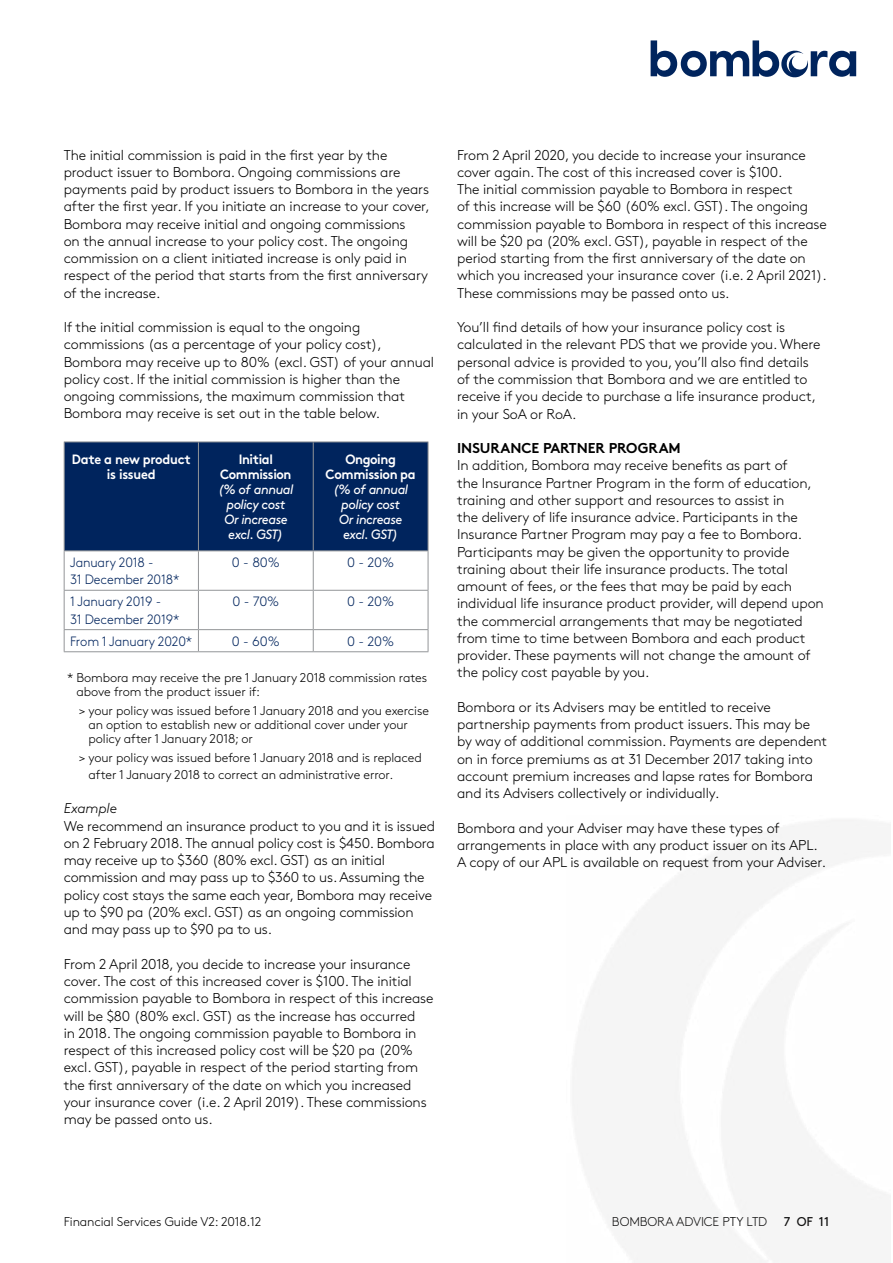
<style>
.page{position:relative;width:893px;height:1263px;background:#fff}
.page>*{position:absolute;margin:0;border:0;box-sizing:border-box;transform-origin:0 0}
.t1{font:300 14.25px/17.2px "Brown";letter-spacing:-.01em;color:#000}
.t2{font:700 14.25px "Brown";letter-spacing:-.005em;color:#000}
.t3{font:italic 300 14.25px "Brown";letter-spacing:-.01em;color:#000}
.t4{font:italic 13.5px/15px "Brown";letter-spacing:-.035em;color:#fff;text-align:center;scale:.95 1}
.t5{font:300 13.5px/17.2px "Brown";letter-spacing:-.01em;color:#00245d;scale:.96 1}
.t6{font:700 13.5px/15px "Brown";letter-spacing:-.03em;color:#fff;text-align:center;scale:.95 1}
.t7{font:300 13.5px "Brown";letter-spacing:-.01em;color:#00245d}
.t8{font:700 13.5px/15px "Brown";letter-spacing:-.03em;color:#fff;text-align:center;scale:.94 1}
.t9{font:300 12.75px/14.2px "Brown";letter-spacing:-.01em;color:#000}
.t10{font:12.75px "Brown";color:#000}
</style>
<div class="page">
<svg style="left:651px;top:40px;width:205px;height:38px"></svg>
<div style="left:65px;top:443px;width:363px;height:107px;background:#00245d"></div>
<hr style="left:313px;top:629px;width:115px;height:1px;background:#939598">
<svg style="left:428px;top:630px;width:1px;height:21px"></svg>
<hr style="left:313px;top:651px;width:115px;height:1px;background:#939598">
<hr style="left:64px;top:629px;width:134px;height:1px;background:#939598">
<svg style="left:64px;top:630px;width:1px;height:21px"></svg>
<hr style="left:64px;top:651px;width:134px;height:1px;background:#939598">
<hr style="left:198px;top:442px;width:1px;height:108px;background:#939598">
<hr style="left:313px;top:442px;width:1px;height:108px;background:#939598">
<hr style="left:198px;top:551px;width:1px;height:39px;background:#939598">
<hr style="left:313px;top:551px;width:1px;height:39px;background:#939598">
<hr style="left:198px;top:591px;width:1px;height:38px;background:#939598">
<hr style="left:313px;top:591px;width:1px;height:38px;background:#939598">
<hr style="left:198px;top:629px;width:115px;height:1px;background:#939598">
<svg style="left:198px;top:630px;width:1px;height:21px"></svg>
<svg style="left:313px;top:630px;width:1px;height:21px"></svg>
<hr style="left:198px;top:651px;width:115px;height:1px;background:#939598">
<hr style="left:64px;top:442px;width:134px;height:1px;background:#939598">
<hr style="left:64px;top:442px;width:1px;height:108px;background:#939598">
<hr style="left:198px;top:442px;width:115px;height:1px;background:#939598">
<hr style="left:313px;top:442px;width:115px;height:1px;background:#939598">
<hr style="left:428px;top:442px;width:1px;height:108px;background:#939598">
<hr style="left:64px;top:550px;width:134px;height:1px;background:#939598">
<hr style="left:64px;top:551px;width:1px;height:39px;background:#939598">
<hr style="left:198px;top:550px;width:115px;height:1px;background:#939598">
<hr style="left:313px;top:550px;width:115px;height:1px;background:#939598">
<hr style="left:428px;top:551px;width:1px;height:39px;background:#939598">
<hr style="left:64px;top:590px;width:134px;height:1px;background:#939598">
<hr style="left:64px;top:591px;width:1px;height:38px;background:#939598">
<hr style="left:198px;top:590px;width:115px;height:1px;background:#939598">
<hr style="left:313px;top:590px;width:115px;height:1px;background:#939598">
<hr style="left:428px;top:591px;width:1px;height:38px;background:#939598">
<p class="t1" style="left:64px;top:145px;width:368px">The initial commission is paid in the first year by the product issuer to Bombora. Ongoing commissions are payments paid by product issuers to Bombora in the years after the first year. If you initiate an increase to your cover, Bombora may receive initial and ongoing commissions<br>on the annual increase to your policy cost. The ongoing commission on a client initiated increase is only paid in respect of the period that starts from the first anniversary of the increase.</p>
<p class="t1" style="left:64px;top:317px;width:372px">If the initial commission is equal to the ongoing commissions (as a percentage of your policy cost), Bombora may receive up to 80% (excl. GST) of your annual policy cost. If the initial commission is higher than the ongoing commissions, the maximum commission that Bombora may receive is set out in the table below.</p>
<p class="t6" style="left:72px;top:451px;width:127px">Date a new product is issued</p>
<p class="t8" style="left:220px;top:451px;width:77px">Initial<br>Commission</p>
<p class="t4" style="left:218px;top:481px;width:81px">(% of annual policy cost<br>Or increase excl. GST)</p>
<p class="t6" style="left:326px;top:451px;width:96px">Ongoing<br>Commission pa</p>
<p class="t4" style="left:333px;top:481px;width:81px">(% of annual policy cost<br>Or increase excl. GST)</p>
<p class="t5" style="left:70px;top:553px;width:115px">January 2018 -<br>31 December 2018*</p>
<p class="t7" style="left:232px;top:552px;width:49px">0 - 80%</p>
<p class="t7" style="left:347px;top:552px;width:48px">0 - 20%</p>
<p class="t5" style="left:70px;top:592px;width:115px">1 January 2019 -<br>31 December 2019*</p>
<p class="t7" style="left:232px;top:592px;width:48px">0 - 70%</p>
<p class="t7" style="left:347px;top:592px;width:48px">0 - 20%</p>
<p class="t5" style="left:70px;top:631px;width:129px">From 1 January 2020*</p>
<p class="t7" style="left:232px;top:631px;width:49px">0 - 60%</p>
<p class="t7" style="left:347px;top:631px;width:48px">0 - 20%</p>
<p class="t9" style="left:77px;top:669px;width:352px;text-indent:-9px">* Bombora may receive the pre 1 January 2018 commission rates above from the product issuer if:</p>
<p class="t9" style="left:88px;top:702px;width:342px;text-indent:-10px">&gt; your policy was issued before 1 January 2018 and you exercise an option to establish new or additional cover under your policy after 1 January 2018; or</p>
<p class="t9" style="left:88px;top:748px;width:335px;line-height:17.2px;text-indent:-10px">&gt; your policy was issued before 1 January 2018 and is replaced after 1 January 2018 to correct an administrative error.</p>
<p class="t3" style="left:64px;top:798px;width:55px">Example</p>
<p class="t1" style="left:64px;top:816px;width:373px">We recommend an insurance product to you and it is issued on 2 February 2018. The annual policy cost is $450. Bombora may receive up to $360 (80% excl. GST) as an initial commission and may pass up to $360 to us. Assuming the policy cost stays the same each year, Bombora may receive up to $90 pa (20% excl. GST) as an ongoing commission and may pass up to $90 pa to us.</p>
<p class="t1" style="left:64px;top:954px;width:371px">From 2 April 2018, you decide to increase your insurance cover. The cost of this increased cover is $100. The initial commission payable to Bombora in respect of this increase will be $80 (80% excl. GST) as the increase has occurred<br>in 2018. The ongoing commission payable to Bombora in respect of this increased policy cost will be $20 pa (20% excl. GST), payable in respect of the period starting from the first anniversary of the date on which you increased your insurance cover (i.e. 2 April 2019). These commissions may be passed onto us.</p>
<p class="t1" style="left:457px;top:145px;width:371px">From 2 April 2020, you decide to increase your insurance cover again. The cost of this increased cover is $100.<br>The initial commission payable to Bombora in respect<br>of this increase will be $60 (60% excl. GST). The ongoing commission payable to Bombora in respect of this increase will be $20 pa (20% excl. GST), payable in respect of the period starting from the first anniversary of the date on which you increased your insurance cover (i.e. 2 April 2021).<br>These commissions may be passed onto us.</p>
<p class="t1" style="left:457px;top:318px;width:365px">You’ll find details of how your insurance policy cost is calculated in the relevant PDS that we provide you. Where personal advice is provided to you, you’ll also find details of the commission that Bombora and we are entitled to receive if you decide to purchase a life insurance product, in your SoA or RoA.</p>
<p class="t2" style="left:457px;top:436px;width:225px">INSURANCE PARTNER PROGRAM</p>
<p class="t1" style="left:457px;top:456px;width:368px">In addition, Bombora may receive benefits as part of<br>the Insurance Partner Program in the form of education, training and other support and resources to assist in<br>the delivery of life insurance advice. Participants in the Insurance Partner Program may pay a fee to Bombora.<br>Participants may be given the opportunity to provide training about their life insurance products. The total amount of fees, or the fees that may be paid by each individual life insurance product provider, will depend upon the commercial arrangements that may be negotiated from time to time between Bombora and each product provider. These payments will not change the amount of the policy cost payable by you.</p>
<p class="t1" style="left:457px;top:697px;width:371px">Bombora or its Advisers may be entitled to receive partnership payments from product issuers. This may be by way of additional commission. Payments are dependent on in force premiums as at 31 December 2017 taking into account premium increases and lapse rates for Bombora and its Advisers collectively or individually.</p>
<p class="t1" style="left:457px;top:818px;width:370px">Bombora and your Adviser may have these types of arrangements in place with any product issuer on its APL.<br>A copy of our APL is available on request from your Adviser.</p>
<p class="t9" style="left:64px;top:1213px;width:199px">Financial Services Guide V2: 2018.12</p>
<p class="t9" style="left:612px;top:1213px;width:157px">BOMBORA ADVICE PTY LTD</p>
<p class="t10" style="left:784px;top:1211px;width:47px">7 OF 11</p>
</div>
